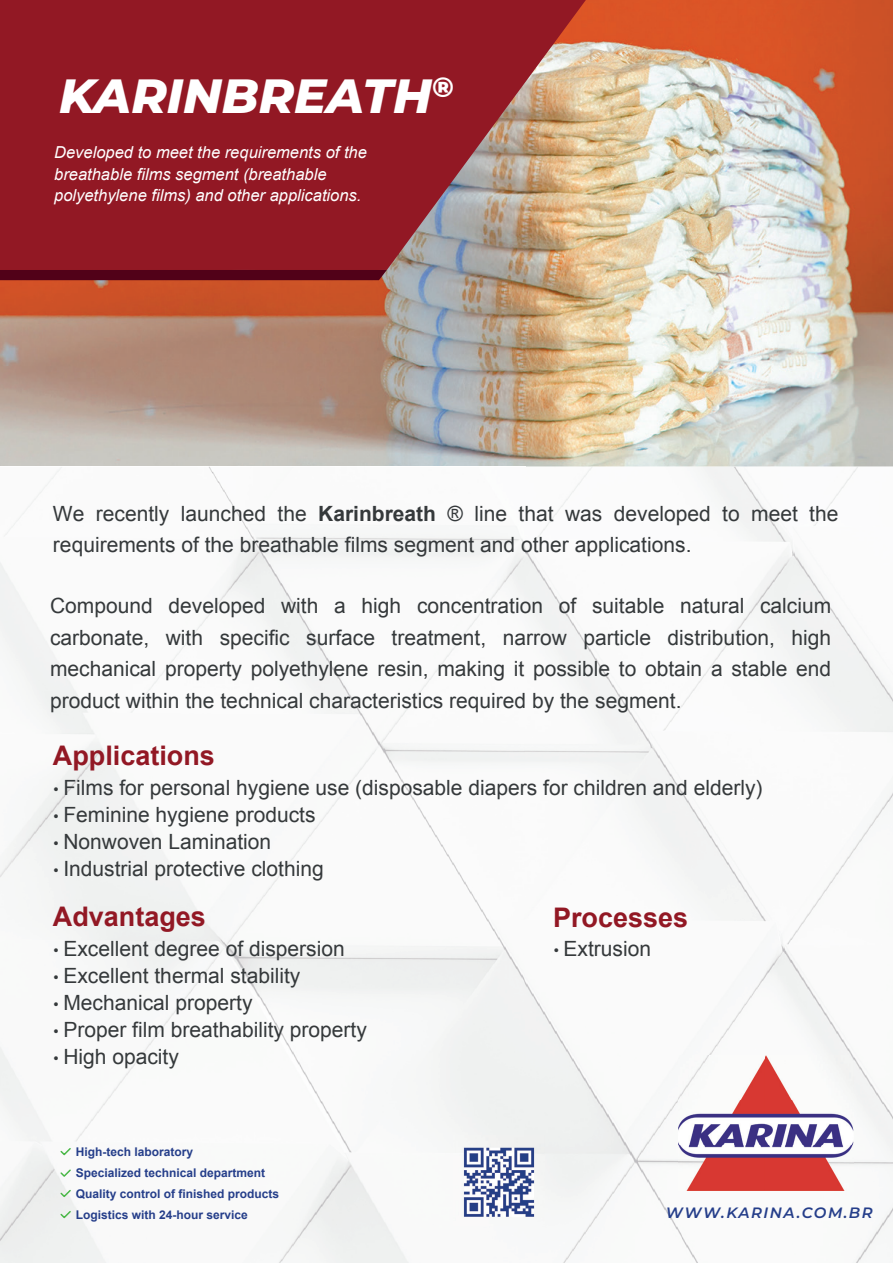
<style>
.page{position:relative;width:893px;height:1263px;background:#fff}
.page>*{position:absolute;margin:0;border:0;box-sizing:border-box;transform-origin:0 0}
.t1{font:italic 800 48px "Montserrat";color:#fff}
.t2{font:700 27px "Arial";color:#921824}
.t3{font:21px/31.5px "Arial";color:#35393b}
.t4{font:italic 16.5px/21.5px "Arial";color:#fff}
.t5{font:italic 600 15px "Montserrat";letter-spacing:.1em;color:#253e8a}
.t6{font:700 12px/21px "Arial";color:#253e8a}
.s1{font-weight:700}
.s2{font-family:"Montserrat";font-weight:500}
</style>
<div class="page">
<img style="left:0;top:0;width:893px;height:466px">
<svg style="left:0;top:0;width:586px;height:270px;background:#993036"></svg>
<div style="left:0;top:270px;width:387px;height:10px;background:#510118"></div>
<img style="left:0;top:467px;width:524px;height:530px">
<img style="left:524px;top:466px;width:369px;height:638px">
<img style="left:0;top:997px;width:472px;height:266px">
<img style="left:524px;top:1104px;width:158px;height:159px">
<img style="left:841px;top:1104px;width:52px;height:159px">
<img style="left:682px;top:1190px;width:159px;height:73px">
<img style="left:524px;top:1226px;width:2px;height:37px">
<svg style="left:59px;top:1146px;width:13px;height:11px"></svg>
<svg style="left:59px;top:1168px;width:13px;height:10px"></svg>
<svg style="left:59px;top:1188px;width:13px;height:10px"></svg>
<svg style="left:59px;top:1209px;width:13px;height:10px"></svg>
<img style="left:454px;top:1135px;width:90px;height:91px">
<img style="left:678px;top:1056px;width:176px;height:134px">
<h1 class="t1" style="left:59px;top:61px;width:396px">KARINBREATH<sup>®</sup></h1>
<p class="t4" style="left:54px;top:142px;width:314px">Developed to meet the requirements of the breathable films segment (breathable polyethylene films) and other applications.</p>
<p class="t3" style="left:53px;top:498px;width:787px;line-height:30.8px">We recently launched the <span class="s1">Karinbreath</span> ® line that was developed to meet the requirements of the breathable films segment and other applications.</p>
<p class="t3" style="left:50px;top:590px;width:783px;text-align:justify">Compound developed with a high concentration of suitable natural calcium carbonate, with specific surface treatment, narrow particle distribution, high mechanical property polyethylene resin, making it possible to obtain a stable end product within the technical characteristics required by the segment.</p>
<p class="t2" style="left:53px;top:737px;width:164px">Applications</p>
<p class="t3" style="left:53px;top:771px;width:711px"><span class="s2">•</span> Films for personal hygiene use (disposable diapers for children and elderly)</p>
<p class="t3" style="left:53px;top:798px;width:264px"><span class="s2">•</span> Feminine hygiene products</p>
<p class="t3" style="left:53px;top:825px;width:220px"><span class="s2">•</span> Nonwoven Lamination</p>
<p class="t3" style="left:53px;top:852px;width:272px"><span class="s2">•</span> Industrial protective clothing</p>
<p class="t2" style="left:53px;top:898px;width:155px">Advantages</p>
<p class="t3" style="left:53px;top:932px;width:293px"><span class="s2">•</span> Excellent degree of dispersion</p>
<p class="t3" style="left:53px;top:959px;width:249px"><span class="s2">•</span> Excellent thermal stability</p>
<p class="t3" style="left:53px;top:986px;width:201px"><span class="s2">•</span> Mechanical property</p>
<p class="t3" style="left:53px;top:1013px;width:315px"><span class="s2">•</span> Proper film breathability property</p>
<p class="t3" style="left:53px;top:1040px;width:128px"><span class="s2">•</span> High opacity</p>
<p class="t2" style="left:553px;top:898px;width:137px">Processes</p>
<p class="t3" style="left:553px;top:933px;width:100px"><span class="s2">•</span> Extrusion</p>
<p class="t6" style="left:76px;top:1141px;width:205px">High-tech laboratory<br>Specialized technical department<br>Quality control of finished products<br>Logistics with 24-hour service</p>
<p class="t5" style="left:666px;top:1201px;width:208px">WWW.KARINA.COM.BR</p>
</div>
